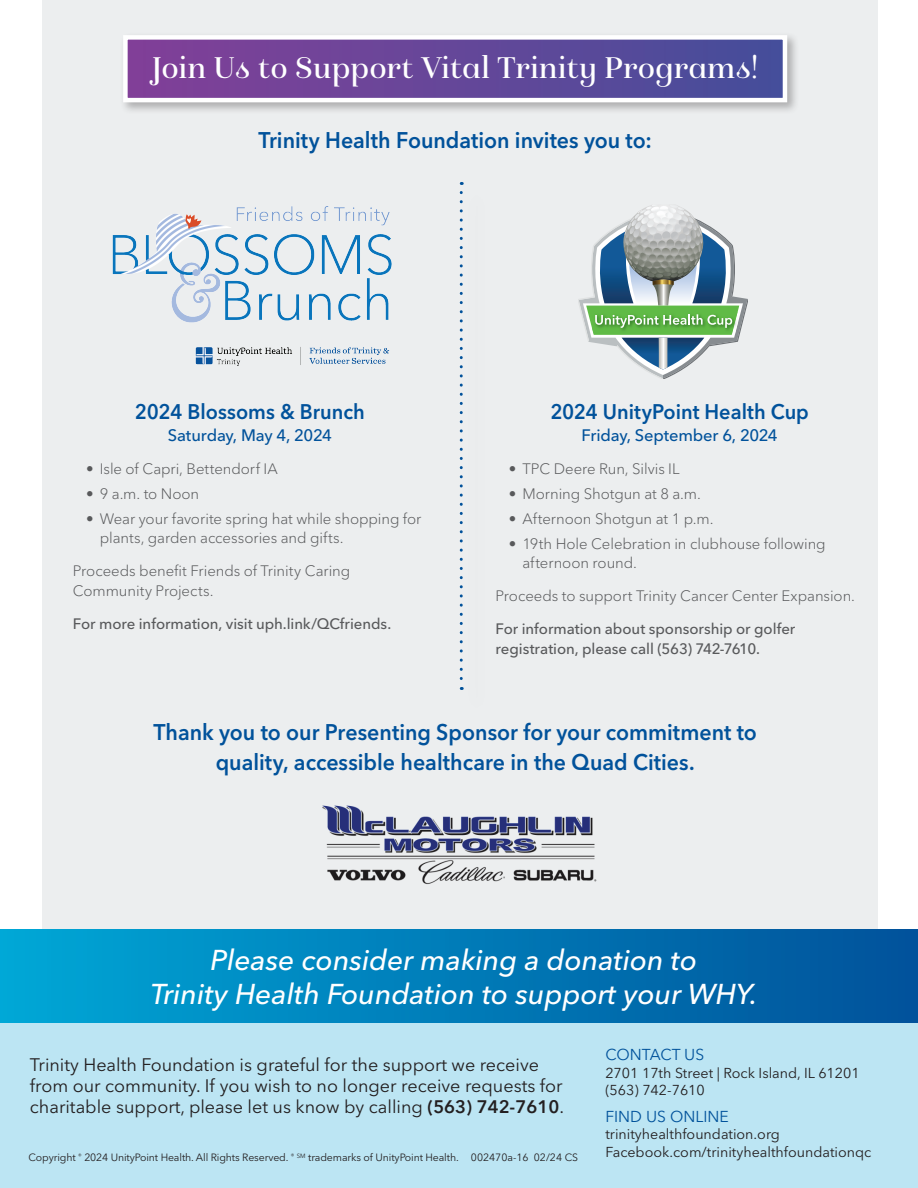
<style>
.page{position:relative;width:918px;height:1188px;background:#fff}
.page>*{position:absolute;margin:0;border:0;box-sizing:border-box;transform-origin:0 0}
.t1{font:31.5px "Isabel";color:#fff}
.t2{font:italic 500 28.5px/34.2px "Avenir Next LT Pro";color:#fff;text-align:center}
.t3{font:600 22.5px/30px "Avenir Next LT Pro";color:#01529b;text-align:center;scale:.95 1}
.t4{font:600 21px "Avenir Next LT Pro";color:#01529b;scale:.95 1}
.t5{font:18px/21px "Avenir Next LT Pro";color:#231f20}
.t6{font:500 16.5px "Avenir Next LT Pro";letter-spacing:-.01em;color:#01529b}
.t7{font:15.75px "Avenir Next LT Pro";color:#01529b}
.t8{font:300 15px/19.5px "Avenir Next LT Pro";letter-spacing:-.005em;color:#58595b}
.t9{font:500 15px/19.5px "Avenir Next LT Pro";letter-spacing:-.005em;color:#58595b}
.t10{font:14.25px/17.1px "Avenir Next LT Pro";color:#231f20}
.t11{font:10.5px "Avenir Next LT Pro";letter-spacing:-.01em;color:#231f20}
.s1{font-weight:600}
</style>
<div class="page">
<div style="left:42px;top:0;width:835px;height:930px;background:#eceeef"></div>
<img style="left:112px;top:206px;width:280px;height:160px">
<div style="left:0;top:997px;width:918px;height:191px;background:#bce5f3"></div>
<div style="left:0;top:930px;width:918px;height:92px;background:linear-gradient(to right,#00a7d6,#01519a)"></div>
<div style="left:120px;top:32px;width:679px;height:83px;background:#231f20;opacity:.31"></div>
<div style="left:125px;top:37px;width:660px;height:63px;background:linear-gradient(to right,#833f98,#464e9a)"></div>
<div style="left:123px;top:35px;width:664px;height:67px;border:4px solid #fff"></div>
<svg style="left:579px;top:205px;width:168px;height:173px"></svg>
<svg style="left:460px;top:192px;width:3px;height:498px"></svg>
<img style="left:322px;top:805px;width:275px;height:79px">
<h1 class="t1" style="left:152px;top:47px;width:607px">Join Us to Support Vital Trinity Programs!</h1>
<h3 class="t3" style="left:259px;top:125px;width:415px">Trinity Health Foundation invites you to:</h3>
<h3 class="t4" style="left:135px;top:399px;width:243px">2024 Blossoms &amp; Brunch</h3>
<p class="t6" style="left:168px;top:425px;width:166px">Saturday, May 4, 2024</p>
<p class="t8" style="left:86px;top:459px;width:193px">• Isle of Capri, Bettendorf IA</p>
<p class="t8" style="left:86px;top:484px;width:115px">• 9 a.m. to Noon</p>
<p class="t8" style="left:100px;top:509px;width:323px;text-indent:-14px">• Wear your favorite spring hat while shopping for plants, garden accessories and gifts.</p>
<p class="t8" style="left:73px;top:561px;width:279px">Proceeds benefit Friends of Trinity Caring<br>Community Projects.</p>
<p class="t9" style="left:73px;top:614px;width:320px">For more information, visit uph.link/QCfriends.</p>
<h3 class="t4" style="left:550px;top:399px;width:274px">2024 UnityPoint Health Cup</h3>
<p class="t6" style="left:581px;top:425px;width:198px">Friday, September 6, 2024</p>
<p class="t8" style="left:509px;top:459px;width:172px">• TPC Deere Run, Silvis IL</p>
<p class="t8" style="left:509px;top:484px;width:193px">• Morning Shotgun at 8 a.m.</p>
<p class="t8" style="left:509px;top:509px;width:206px">• Afternoon Shotgun at 1 p.m.</p>
<p class="t8" style="left:522px;top:534px;width:305px;text-indent:-14px">• 19th Hole Celebration in clubhouse following afternoon round.</p>
<p class="t8" style="left:495px;top:586px;width:361px">Proceeds to support Trinity Cancer Center Expansion.</p>
<p class="t9" style="left:495px;top:619px;width:301px">For information about sponsorship or golfer registration, please call (563) 742-7610.</p>
<h3 class="t3" style="left:153px;top:717px;width:637px">Thank you to our Presenting Sponsor for your commitment to quality, accessible healthcare in the Quad Cities.</h3>
<h2 class="t2" style="left:151px;top:943px;width:608px">Please consider making a donation to<br>Trinity Health Foundation to support your WHY.</h2>
<p class="t5" style="left:30px;top:1054px;width:536px">Trinity Health Foundation is grateful for the support we receive from our community. If you wish to no longer receive requests for charitable support, please let us know by calling <span class="s1">(563) 742-7610</span>.</p>
<p class="t11" style="left:28px;top:1152px;width:551px">Copyright <sup>®</sup> 2024 UnityPoint Health. All Rights Reserved. <sup>®</sup> <sup>SM</sup> trademarks of UnityPoint Health. 002470a-16 02/24 CS</p>
<p class="t7" style="left:605px;top:1046px;width:100px">CONTACT US</p>
<p class="t10" style="left:605px;top:1064px;width:256px">2701 17th Street | Rock Island, IL 61201 (563) 742-7610</p>
<p class="t7" style="left:605px;top:1107px;width:125px">FIND US ONLINE</p>
<p class="t10" style="left:605px;top:1126px;width:267px">trinityhealthfoundation.org<br>Facebook.com/trinityhealthfoundationqc</p>
</div>
